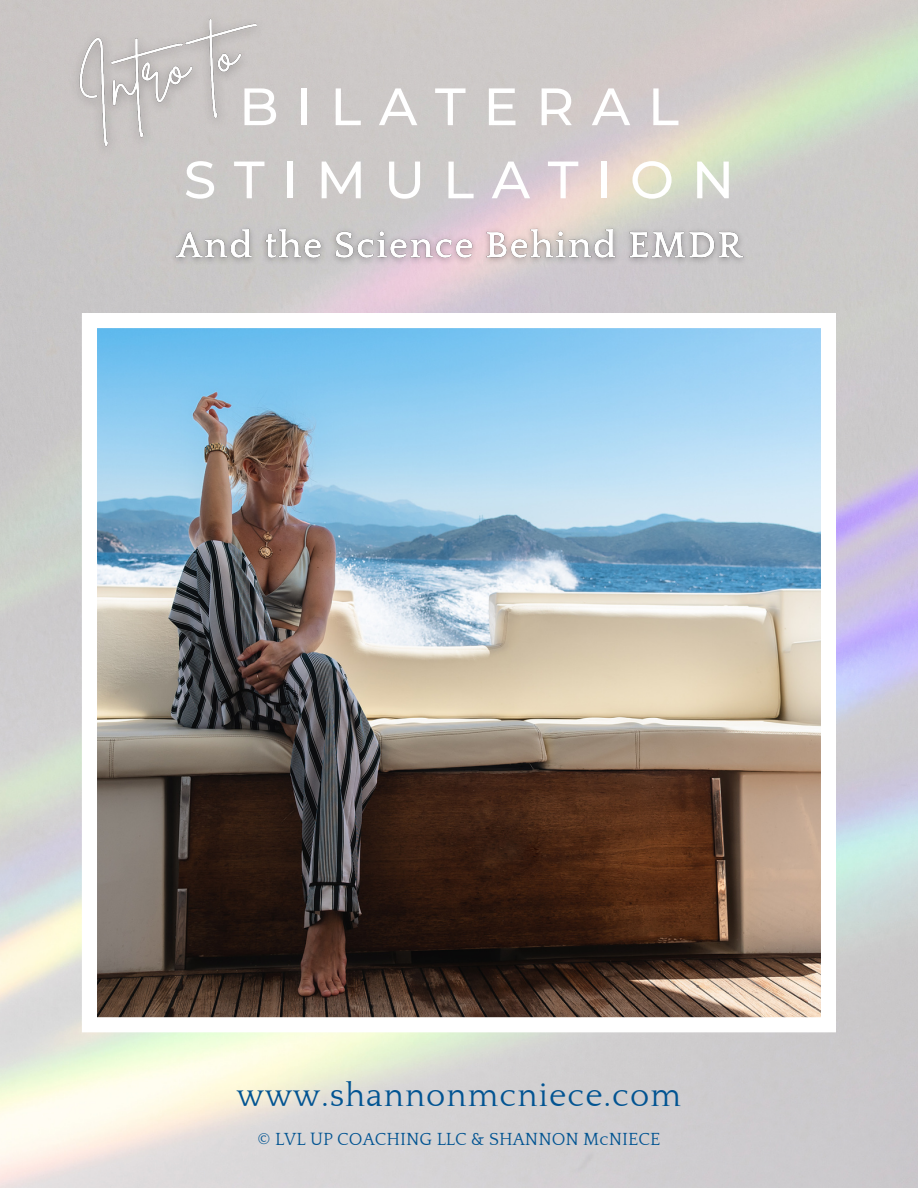
<style>
.page{position:relative;width:918px;height:1188px;background:#fff}
.page>*{position:absolute;margin:0;border:0;box-sizing:border-box;transform-origin:0 0}
.t1{font:500 52.5px/73.2px "Montserrat";letter-spacing:.335em;color:#fff;text-align:center}
.t2{font:33px "Quattrocento";letter-spacing:.035em;color:#025492}
.t3{font:18px "Quattrocento";color:#025492}
</style>
<div class="page">
<img style="left:97px;top:328px;width:724px;height:690px">
<img style="left:165px;top:221px;width:588px;height:48px">
<img style="left:48px;top:0;width:253px;height:174px">
<h4 class="t1" style="left:184px;top:70px;width:552px">BILATERAL<br>STIMULATION</h4>
<p class="t2" style="left:237px;top:1078px;width:446px">www.shannonmcniece.com</p>
<p class="t3" style="left:258px;top:1129px;width:404px">© LVL UP COACHING LLC &amp; SHANNON McNIECE</p>
</div>
